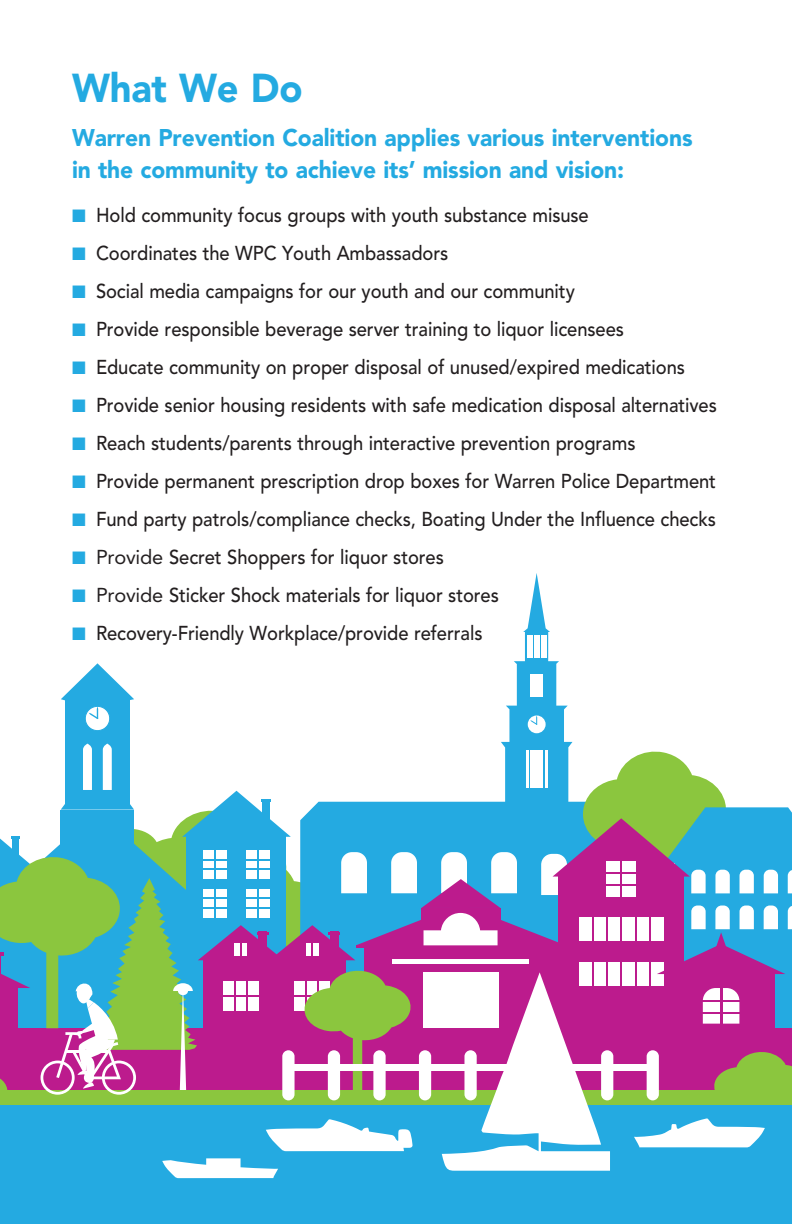
<style>
.page{position:relative;width:792px;height:1224px;background:#fff}
.page>*{position:absolute;margin:0;border:0;box-sizing:border-box;transform-origin:0 0}
.t1{font:900 40px "Avenir";letter-spacing:-.005em;color:#24aae1;scale:.95 1}
.t2{font:900 24px "Avenir";letter-spacing:-.005em;color:#24aae1;scale:.95 1}
.t3{font:500 20px "Avenir";letter-spacing:-.005em;color:#231f20;scale:.92 1}
.s1{color:#24aae1}
.s2{font-weight:400}
</style>
<div class="page">
<div style="left:0;top:1093px;width:792px;height:131px;background:#24aae1"></div>
<svg style="left:0;top:573px;width:792px;height:605px"></svg>
<p class="t1" style="left:72px;top:64px;width:244px">What We Do</p>
<p class="t2" style="left:72px;top:124px;width:655px">Warren Prevention Coalition applies various interventions</p>
<p class="t2" style="left:72px;top:156px;width:583px">in the community to achieve its’ mission and vision:</p>
<p class="t3" style="left:72px;top:204px;width:563px"><span class="s1">■</span> Hold community focus groups with youth substance misuse</p>
<p class="t3" style="left:72px;top:242px;width:410px"><span class="s1">■</span> Coordinates the WPC Youth Ambassadors</p>
<p class="t3" style="left:72px;top:280px;width:548px"><span class="s1">■</span> Social media campaigns for our youth and our community</p>
<p class="t3" style="left:72px;top:318px;width:602px"><span class="s1">■</span> Provide responsible beverage server training to liquor licensees</p>
<p class="t3" style="left:72px;top:356px;width:668px"><span class="s1">■</span> Educate community on proper disposal of unused/expired medications</p>
<p class="t3" style="left:72px;top:394px;width:703px"><span class="s1">■</span> Provide senior housing residents with safe medication disposal alternatives</p>
<p class="t3" style="left:72px;top:432px;width:614px"><span class="s1">■</span> Reach students/parents through interactive prevention programs</p>
<p class="t3" style="left:72px;top:470px;width:702px"><span class="s1">■</span> Provide permanent prescription drop boxes for Warren Police Department</p>
<p class="t3" style="left:72px;top:508px;width:702px"><span class="s1">■</span> Fund party patrols/compliance checks, Boating Under the Influence checks</p>
<p class="t3" style="left:72px;top:546px;width:406px"><span class="s1">■</span> <span class="s2">Provide</span> Secret Shoppers for liquor stores</p>
<p class="t3" style="left:72px;top:584px;width:466px"><span class="s1">■</span> <span class="s2">Provide</span> Sticker Shock materials for liquor stores</p>
<p class="t3" style="left:72px;top:622px;width:448px"><span class="s1">■</span> Recovery-Friendly Workplace/provide referrals</p>
</div>
